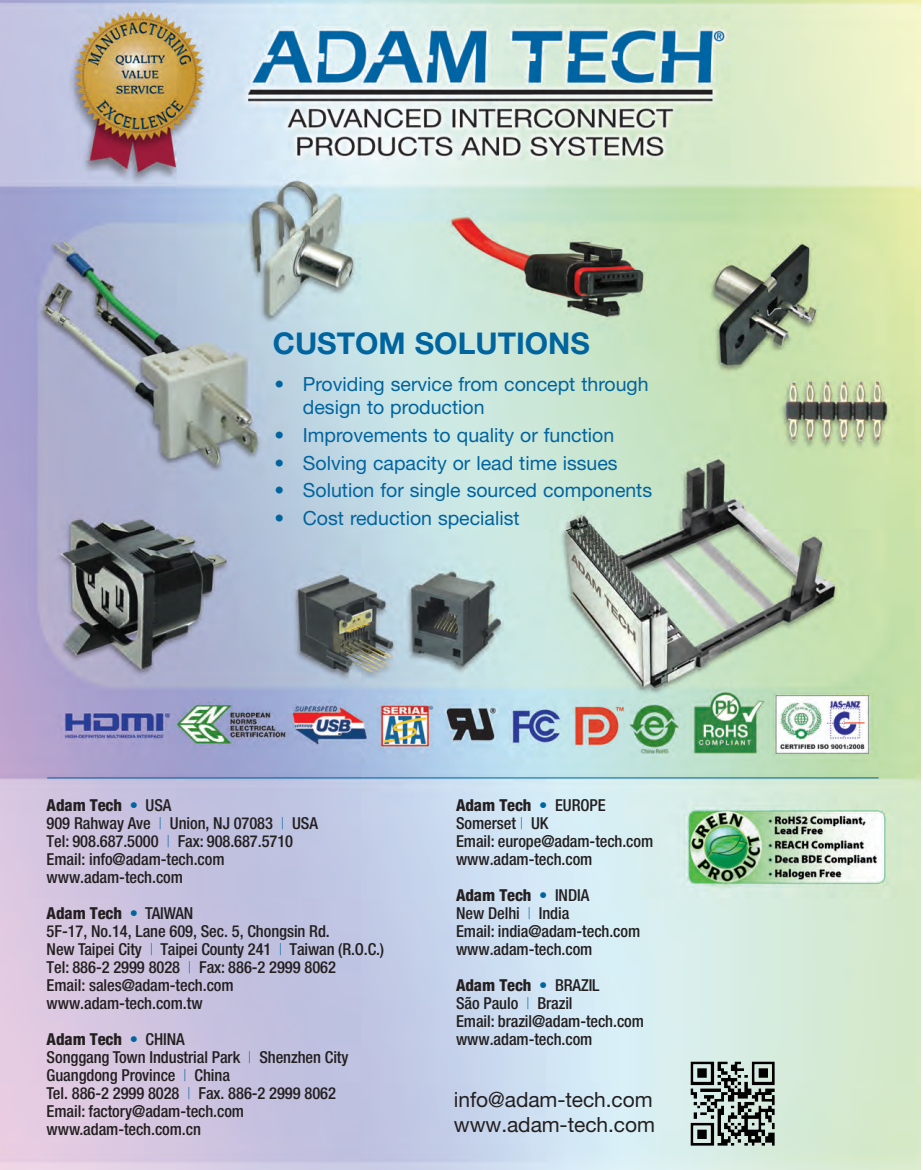
<style>
.page{position:relative;width:923px;height:1170px;background:#fff}
.page>*{position:absolute;margin:0;border:0;box-sizing:border-box;transform-origin:0 0}
.t1{font:700 30px "Helvetica Neue LT Std";color:#00649e}
.t2{font:21px/25.5px "Helvetica Neue LT Std";letter-spacing:-.005em;color:#231f20}
.t3{font:19.5px/22.5px "Helvetica Neue LT Std";color:#00649e}
.t4{font:500 condensed 16.5px/18px "Helvetica Neue LT Std";letter-spacing:-.005em;color:#231f20}
.s1{font-weight:800}
.s2{font-weight:100;color:#00649e}
</style>
<div class="page">
<img style="left:0;top:0;width:907px;height:1170px">
<hr style="left:47px;top:778px;width:832px;height:1px;background:#00649e">
<img style="left:677px;top:1049px;width:111px;height:110px">
<svg style="left:907px;top:0;width:14px;height:1170px;background:#d7e8b7"></svg>
<p class="t1" style="left:273px;top:324px;width:319px">CUSTOM SOLUTIONS</p>
<p class="t3" style="left:303px;top:373px;width:347px;text-indent:-29px">• Providing service from concept through design to production</p>
<p class="t3" style="left:274px;top:423px;width:341px">• Improvements to quality or function</p>
<p class="t3" style="left:274px;top:451px;width:345px">• Solving capacity or lead time issues</p>
<p class="t3" style="left:274px;top:479px;width:379px">• Solution for single sourced components</p>
<p class="t3" style="left:274px;top:507px;width:247px">• Cost reduction specialist</p>
<p class="t4" style="left:47px;top:796px;width:273px"><span class="s1">Adam Tech</span> <span class="s2">•</span> USA<br>909 Rahway Ave <span class="s2">|</span> Union, NJ 07083 <span class="s2">|</span> USA<br>Tel: 908.687.5000 <span class="s2">|</span> Fax: 908.687.5710<br>Email: info@adam-tech.com www.adam-tech.com</p>
<p class="t4" style="left:47px;top:904px;width:339px"><span class="s1">Adam Tech</span> <span class="s2">•</span> ta iwan<br>5F-17, No.14, Lane 609, Sec. 5, Chongsin Rd.<br>New Taipei City <span class="s2">|</span> Taipei County 241 <span class="s2">|</span> Taiwan (R.O.C.)<br>Tel: 886-2 2999 8028 <span class="s2">|</span> Fax: 886-2 2999 8062<br>Email: sales@adam-tech.com www.adam-tech.com.tw</p>
<p class="t4" style="left:47px;top:1030px;width:303px"><span class="s1">Adam Tech</span> <span class="s2">•</span> CHINA<br>Songgang Town Industrial Park <span class="s2">|</span> Shenzhen City<br>Guangdong Province <span class="s2">|</span> China<br>Tel. 886-2 2999 8028 <span class="s2">|</span> Fax. 886-2 2999 8062<br>Email: factory@adam-tech.com www.adam-tech.com.cn</p>
<p class="t4" style="left:456px;top:796px;width:199px"><span class="s1">Adam Tech</span> <span class="s2">•</span> Europe<br>Somerset <span class="s2">|</span> UK<br>Email: europe@adam-tech.com www.adam-tech.com</p>
<p class="t4" style="left:456px;top:886px;width:186px"><span class="s1">Adam Tech</span> <span class="s2">•</span> INDIA<br>New Delhi <span class="s2">|</span> India<br>Email: india@adam-tech.com www.adam-tech.com</p>
<p class="t4" style="left:456px;top:976px;width:189px"><span class="s1">Adam Tech</span> <span class="s2">•</span> Brazil<br>São Paulo <span class="s2">|</span> Brazil<br>Email: brazil@adam-tech.com www.adam-tech.com</p>
<p class="t2" style="left:454px;top:1086px;width:202px">info@adam-tech.com www.adam-tech.com</p>
</div>
